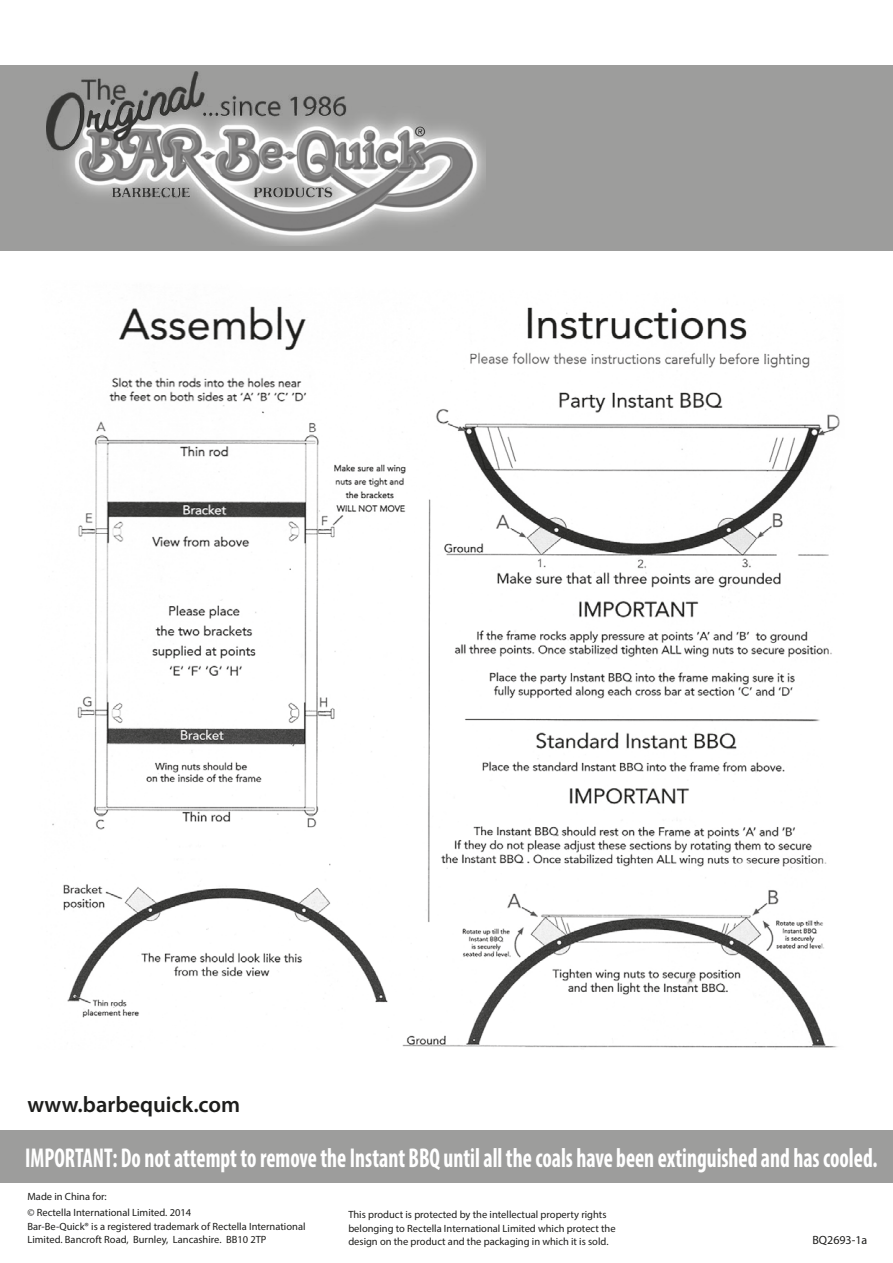
<style>
.page{position:relative;width:893px;height:1263px;background:#fff}
.page>*{position:absolute;margin:0;border:0;box-sizing:border-box;transform-origin:0 0}
.t1{font:700 condensed 27.3px "Myriad Pro";color:#fff;scale:.8 1}
.t2{font:600 22.5px "Myriad Pro";color:#1d1d1b}
.t3{font:12px "Myriad Pro";color:#1d1d1b}
.t4{font:10.5px/13.5px "Myriad Pro";color:#1d1d1b}
</style>
<div class="page">
<img style="left:52px;top:306px;width:788px;height:742px">
<div style="left:0;top:66px;width:893px;height:185px;background:#9d9d9c"></div>
<div style="left:0;top:1130px;width:893px;height:52px;background:#9d9d9c"></div>
<img style="left:46px;top:71px;width:439px;height:174px">
<h2 class="t2" style="left:27px;top:1090px;width:214px">www.barbequick.com</h2>
<h1 class="t1" style="left:25px;top:1141px;width:1067px">IMPORTANT: Do not attempt to remove the Instant BBQ until all the coals have been extinguished and has cooled.</h1>
<p class="t4" style="left:27px;top:1188px;width:165px;line-height:16.2px">Made in China for:<br>© Rectella International Limited. 2014</p>
<p class="t4" style="left:27px;top:1219px;width:280px">Bar-Be-Quick® is a registered trademark of Rectella International<br>Limited. Bancroft Road, Burnley, Lancashire. BB10 2TP</p>
<p class="t4" style="left:348px;top:1207px;width:269px">This product is protected by the intellectual property rights belonging to Rectella International Limited which protect the design on the product and the packaging in which it is sold.</p>
<p class="t3" style="left:812px;top:1232px;width:57px">BQ2693-1a</p>
</div>
